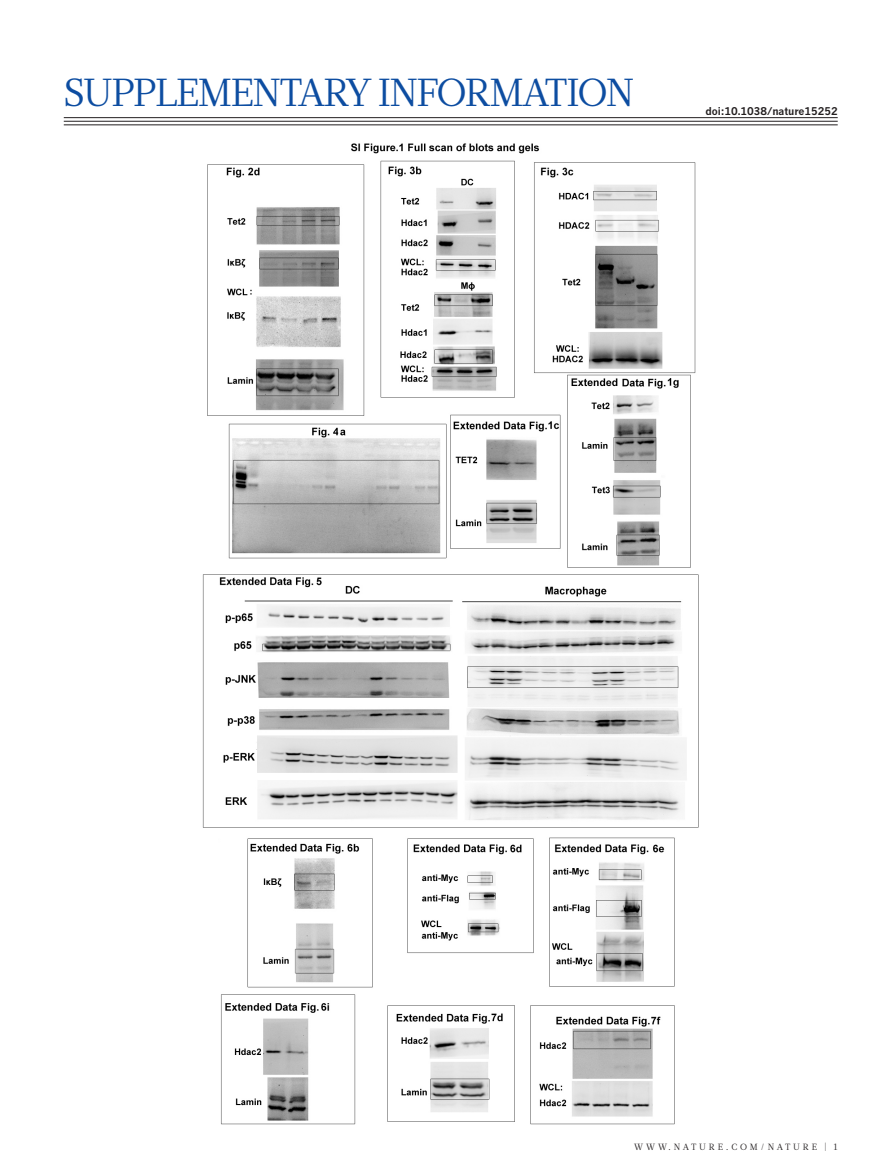
<style>
.page{position:relative;width:893px;height:1174px;background:#fff}
.page>*{position:absolute;margin:0;border:0;box-sizing:border-box;transform-origin:0 0}
.ARTICLE_TYPE_SMALL{font:39px "Glosa Math";letter-spacing:-.04em;color:#0d4da1}
.t1{font:700 10.5px "News Gothic MTOT";letter-spacing:-.005em;color:#231f20}
.t2{font:9px "Glosa Math";letter-spacing:.315em;color:#231f20}
</style>
<div class="page">
<hr style="left:64px;top:117px;width:774px;height:1px;background:#231f20">
<hr style="left:64px;top:121px;width:774px;height:1px;background:#231f20">
<hr style="left:64px;top:125px;width:774px;height:1px;background:#231f20">
<img style="left:202px;top:143px;width:497px;height:982px">
<p class="ARTICLE_TYPE_SMALL" style="left:64px;top:67px;width:572px">SUPPLEMENTARY INFORMATION</p>
<p class="t1" style="left:705px;top:105px;width:134px">doi:10.1038/nature15252</p>
<p class="t2" style="left:634px;top:1141px;width:205px">WWW.NATURE.COM/NATURE | 1</p>
</div>
